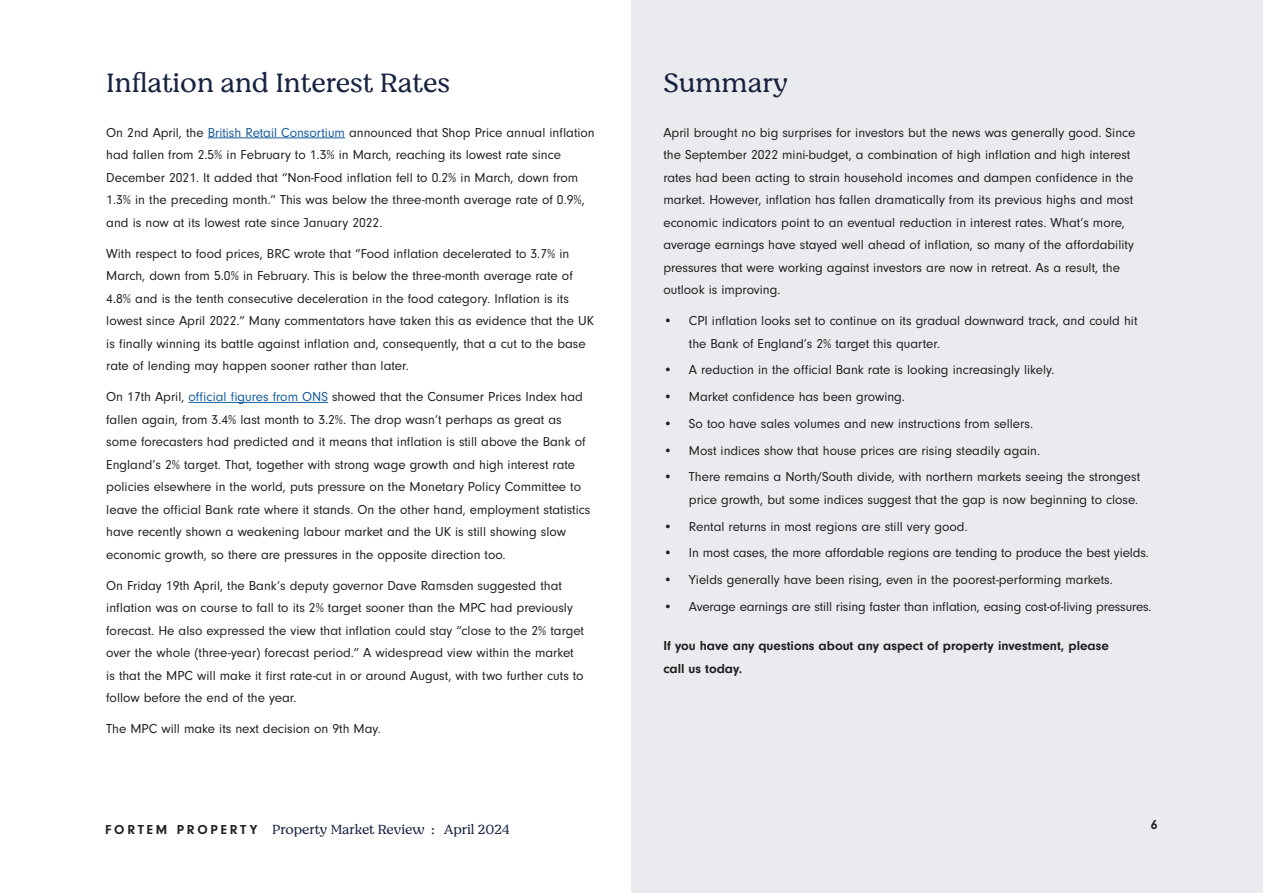
<style>
.page{position:relative;width:1263px;height:893px;background:#fff}
.page>*{position:absolute;margin:0;border:0;box-sizing:border-box;transform-origin:0 0}
.Fort_Headline{font:300 27px "Moranga";color:#172341}
.Fort_Body{font:13.5px/22.5px "Neuzeit Gro";color:#231f20}
.Fort_Body-2{font:700 13.5px/22.5px "Neuzeit Gro";color:#231f20}
.t1{font:300 13.5px "Moranga";color:#172341}
.s1{color:#175d9e}
.s2{font-family:"Neuzeit Gro";font-weight:700;color:#231f20}
</style>
<div class="page">
<div style="left:631px;top:0;width:632px;height:893px;background:#eaebee"></div>
<hr style="left:208px;top:138px;width:137px;height:1px;background:#175d9e">
<hr style="left:189px;top:402px;width:139px;height:1px;background:#175d9e">
<p class="Fort_Headline" style="left:106px;top:65px;width:345px">Inflation and Interest Rates</p>
<p class="Fort_Body" style="left:106px;top:121px;width:490px">On 2nd April, the <span class="s1">British Retail Consortium</span> announced that Shop Price annual inflation had fallen from 2.5% in February to 1.3% in March, reaching its lowest rate since December 2021. It added that “Non-Food inflation fell to 0.2% in March, down from 1.3% in the preceding month.” This was below the three-month average rate of 0.9%, and is now at its lowest rate since January 2022.</p>
<p class="Fort_Body" style="left:106px;top:242px;width:489px">With respect to food prices, BRC wrote that “Food inflation decelerated to 3.7% in March, down from 5.0% in February. This is below the three-month average rate of 4.8% and is the tenth consecutive deceleration in the food category. Inflation is its lowest since April 2022.” Many commentators have taken this as evidence that the UK is finally winning its battle against inflation and, consequently, that a cut to the base rate of lending may happen sooner rather than later.</p>
<p class="Fort_Body" style="left:106px;top:386px;width:486px">On 17th April, <span class="s1">official figures from ONS</span> showed that the Consumer Prices Index had fallen again, from 3.4% last month to 3.2%. The drop wasn’t perhaps as great as some forecasters had predicted and it means that inflation is still above the Bank of England’s 2% target. That, together with strong wage growth and high interest rate policies elsewhere in the world, puts pressure on the Monetary Policy Committee to leave the official Bank rate where it stands. On the other hand, employment statistics have recently shown a weakening labour market and the UK is still showing slow economic growth, so there are pressures in the opposite direction too.</p>
<p class="Fort_Body" style="left:106px;top:574px;width:479px">On Friday 19th April, the Bank’s deputy governor Dave Ramsden suggested that inflation was on course to fall to its 2% target sooner than the MPC had previously forecast. He also expressed the view that inflation could stay “close to the 2% target over the whole (three-year) forecast period.” A widespread view within the market is that the MPC will make it first rate-cut in or around August, with two further cuts to follow before the end of the year.</p>
<p class="Fort_Body" style="left:106px;top:718px;width:276px">The MPC will make its next decision on 9th May.</p>
<p class="Fort_Headline" style="left:663px;top:65px;width:126px">Summary</p>
<p class="Fort_Body" style="left:663px;top:121px;width:474px">April brought no big surprises for investors but the news was generally good. Since the September 2022 mini-budget, a combination of high inflation and high interest rates had been acting to strain household incomes and dampen confidence in the market. However, inflation has fallen dramatically from its previous highs and most economic indicators point to an eventual reduction in interest rates. What’s more, average earnings have stayed well ahead of inflation, so many of the affordability pressures that were working against investors are now in retreat. As a result, the outlook is improving.</p>
<p class="Fort_Body" style="left:689px;top:310px;width:450px;text-indent:-26px">• CPI inflation looks set to continue on its gradual downward track, and could hit the Bank of England’s 2% target this quarter.</p>
<p class="Fort_Body" style="left:663px;top:359px;width:393px">• A reduction in the official Bank rate is looking increasingly likely.</p>
<p class="Fort_Body" style="left:663px;top:386px;width:243px">• Market confidence has been growing.</p>
<p class="Fort_Body" style="left:663px;top:412px;width:371px">• So too have sales volumes and new instructions from sellers.</p>
<p class="Fort_Body" style="left:663px;top:439px;width:378px">• Most indices show that house prices are rising steadily again.</p>
<p class="Fort_Body" style="left:663px;top:466px;width:478px;text-align:right">• There remains a North/South divide, with northern markets seeing the strongest price growth, but some indices suggest that the gap is now beginning to close.</p>
<p class="Fort_Body" style="left:663px;top:515px;width:306px">• Rental returns in most regions are still very good.</p>
<p class="Fort_Body" style="left:663px;top:542px;width:487px">• In most cases, the more affordable regions are tending to produce the best yields.</p>
<p class="Fort_Body" style="left:663px;top:569px;width:451px">• Yields generally have been rising, even in the poorest-performing markets.</p>
<p class="Fort_Body" style="left:663px;top:595px;width:490px">• Average earnings are still rising faster than inflation, easing cost-of-living pressures.</p>
<p class="Fort_Body-2" style="left:663px;top:635px;width:447px">If you have any questions about any aspect of property investment, please call us today.</p>
<p class="t1" style="left:105px;top:820px;width:406px"><span class="s2">F O R T E M P R O P E R T Y</span> Property Market Review : April 2024</p>
<p class="Fort_Body-2" style="left:1151px;top:813px;width:8px">6</p>
</div>
